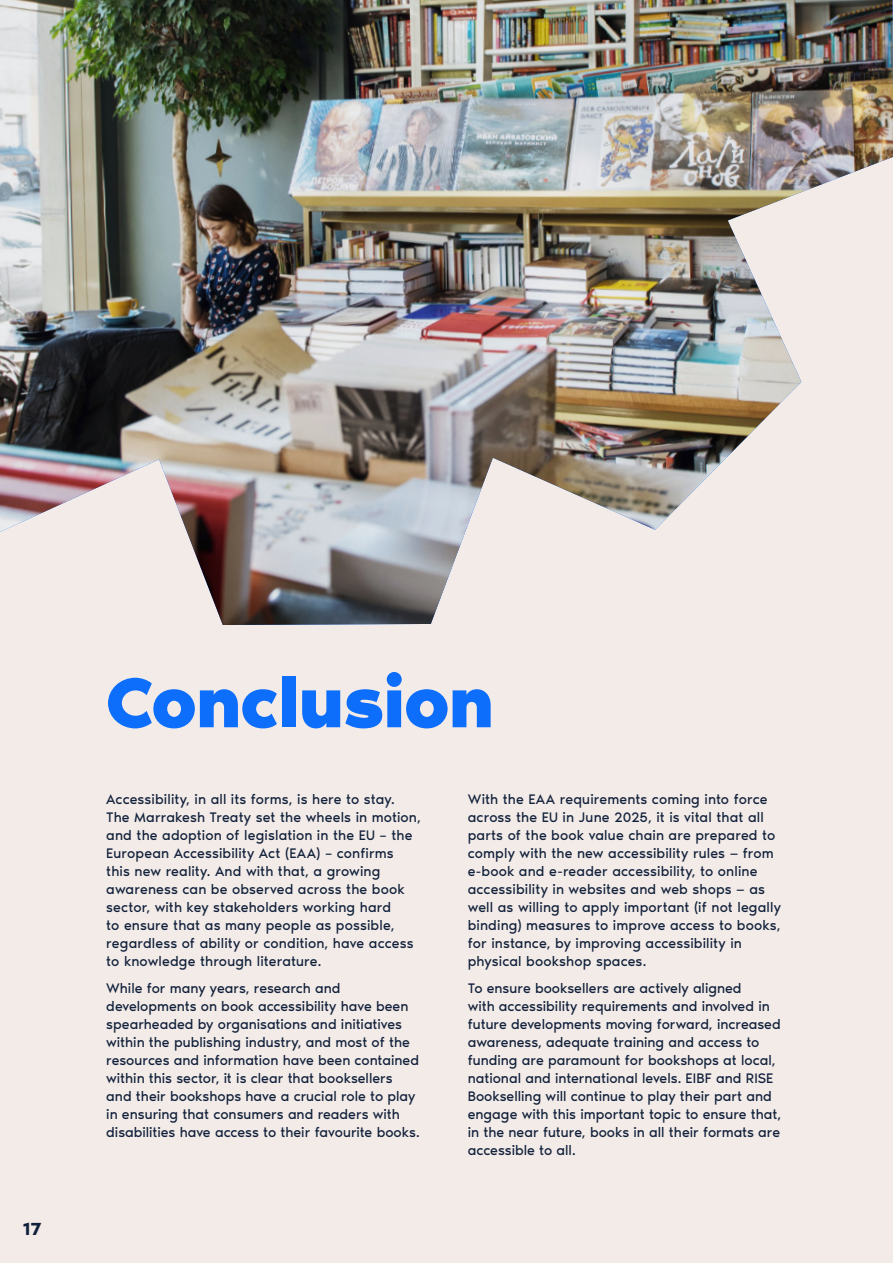
<style>
.page{position:relative;width:893px;height:1263px;background:#f2ebe8}
.page>*{position:absolute;margin:0;border:0;box-sizing:border-box;transform-origin:0 0}
.t1{font:700 72px "Noir Pro";letter-spacing:-.01em;color:#0d6efc}
.t2{font:600 18px "Noir Pro";color:#12213b}
.t3{font:14.25px/18px "Noir Pro";color:#12213b}
</style>
<div class="page">
<img style="left:0;top:0;width:893px;height:625px">
<p class="t2" style="left:22px;top:1215px;width:21px">17</p>
<h1 class="t1" style="left:106px;top:644px;width:389px">Conclusion</h1>
<p class="t3" style="left:106px;top:790px;width:316px">Accessibility, in all its forms, is here to stay.<br>The Marrakesh Treaty set the wheels in motion, and the adoption of legislation in the EU – the European Accessibility Act (EAA) – confirms<br>this new reality. And with that, a growing awareness can be observed across the book sector, with key stakeholders working hard<br>to ensure that as many people as possible, regardless of ability or condition, have access to knowledge through literature.</p>
<p class="t3" style="left:106px;top:978px;width:315px">While for many years, research and developments on book accessibility have been spearheaded by organisations and initiatives within the publishing industry, and most of the resources and information have been contained within this sector, it is clear that booksellers and their bookshops have a crucial role to play in ensuring that consumers and readers with disabilities have access to their favourite books.</p>
<p class="t3" style="left:468px;top:790px;width:315px">With the EAA requirements coming into force across the EU in June 2025, it is vital that all parts of the book value chain are prepared to comply with the new accessibility rules — from e-book and e-reader accessibility, to online accessibility in websites and web shops — as well as willing to apply important (if not legally binding) measures to improve access to books, for instance, by improving accessibility in physical bookshop spaces.</p>
<p class="t3" style="left:468px;top:978px;width:315px">To ensure booksellers are actively aligned<br>with accessibility requirements and involved in future developments moving forward, increased awareness, adequate training and access to funding are paramount for bookshops at local, national and international levels. EIBF and RISE Bookselling will continue to play their part and engage with this important topic to ensure that, in the near future, books in all their formats are accessible to all.</p>
</div>
